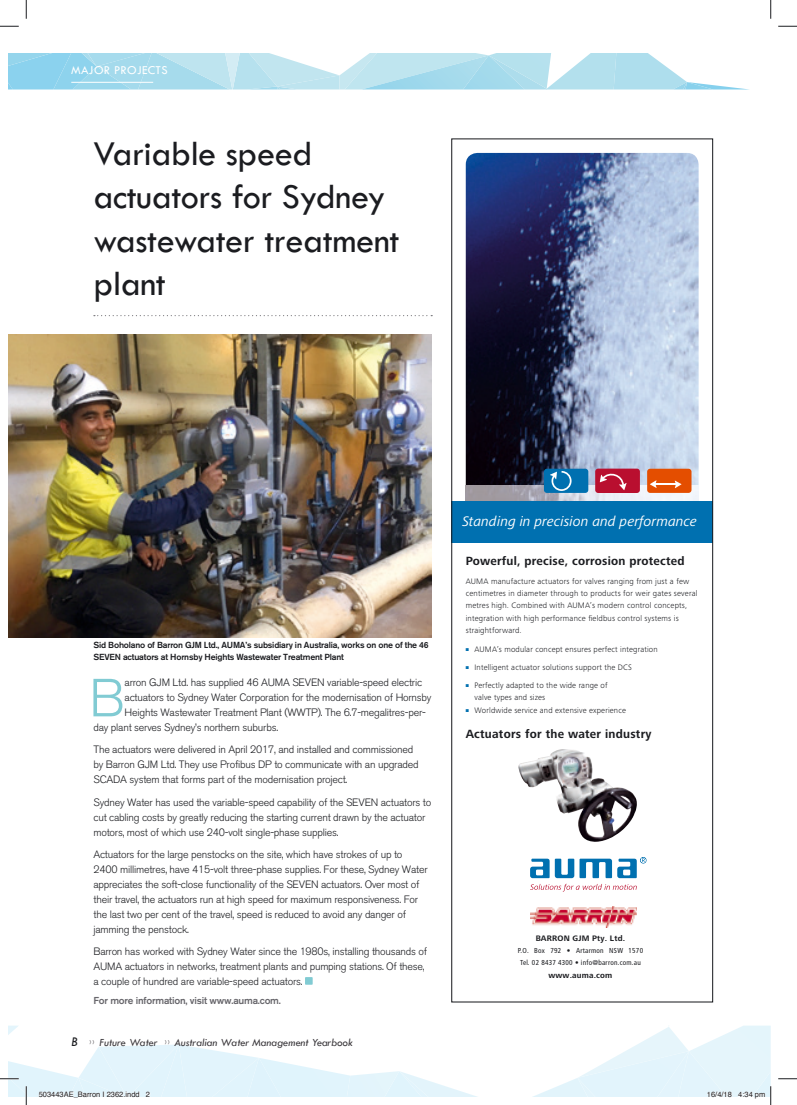
<style>
.page{position:relative;width:797px;height:1105px;background:#fff}
.page>*{position:absolute;margin:0;border:0;box-sizing:border-box;transform-origin:0 0}
._00_Drop_Cap{font:300 53.12px "Akzidenz Grotesk BE";color:#81cbd3}
._0_Main_Header{font:36.25px/43.5px "Tw Cen";letter-spacing:-.01em;color:#1b1c20}
.t1{font:italic 14.38px "Frutiger Next Pro";color:#fff}
.t2{font:12.5px "Tw Cen";letter-spacing:.02em;color:#fff}
.t3{font:700 12.38px "Frutiger Next Pro";letter-spacing:.02em;color:#1b1c20}
.t4{font:italic 11.25px "Tw Cen";color:#39363a}
._00_Body{font:300 10.62px/15px "Akzidenz Grotesk BE";letter-spacing:-.02em;color:#1b1c20}
._00_Drop_Cap-2{font:300 10.62px "Akzidenz Grotesk BE";letter-spacing:-.02em;color:#1b1c20}
._00_More_Info{font:500 10px "Akzidenz Grotesk BE";letter-spacing:-.02em;color:#68676c}
._00_Pic_Caption{font:500 8.75px/12.5px "Akzidenz Grotesk BE";letter-spacing:-.02em;color:#1b1c20}
.t5{font:300 8.25px/12.4px "Frutiger Next Pro";letter-spacing:.02em;color:#1b1c20}
.t6{font:700 8.25px "Frutiger Next Pro";letter-spacing:.02em;color:#1b1c20}
.t7{font:7.5px "Helvetica";color:#1b1c20}
.t8{font:condensed 7.12px/11.6px "Frutiger LT";letter-spacing:.035em;color:#1b1c20;text-align:center}
.s1{font-size:13.75px;color:#1b1c20}
.s2{font-family:"Komoda";font-style:normal}
.s3{color:#0070b0}
</style>
<div class="page">
<svg style="left:9px;top:53px;width:740px;height:37px"></svg>
<hr style="left:71px;top:82px;width:82px;height:1px;background:#fff">
<div style="left:305px;top:977px;width:8px;height:8px;background:#81cbd3"></div>
<svg style="left:94px;top:315px;width:338px;height:1px"></svg>
<img style="left:9px;top:335px;width:423px;height:302px">
<img style="left:466px;top:153px;width:232px;height:317px">
<div style="left:451px;top:502px;width:262px;height:41px;background:#0070b0"></div>
<img style="left:518px;top:749px;width:119px;height:93px">
<div style="left:544px;top:469px;width:44px;height:24px;background:#0070b0;border-radius:3px"></div>
<div style="left:595px;top:469px;width:45px;height:24px;background:#b90f2f;border-radius:3px"></div>
<div style="left:647px;top:469px;width:44px;height:24px;background:#e44e00;border-radius:3px"></div>
<svg style="left:453px;top:470px;width:258px;height:32px"></svg>
<hr style="left:654px;top:483px;width:24px;height:2px;background:#fff">
<svg style="left:530px;top:884px;width:106px;height:8px"></svg>
<svg style="left:530px;top:859px;width:19px;height:19px"></svg>
<svg style="left:555px;top:857px;width:91px;height:21px"></svg>
<img style="left:530px;top:906px;width:106px;height:21px">
<svg style="left:0;top:25px;width:19px;height:2px"></svg>
<svg style="left:778px;top:25px;width:19px;height:2px"></svg>
<svg style="left:778px;top:1078px;width:19px;height:1px"></svg>
<svg style="left:25px;top:0;width:2px;height:19px"></svg>
<svg style="left:770px;top:0;width:1px;height:19px"></svg>
<svg style="left:0;top:1025px;width:771px;height:80px"></svg>
<p class="t2" style="left:71px;top:63px;width:98px">MAJOR PROJECTS</p>
<p class="_0_Main_Header" style="left:93px;top:131px;width:307px">Variable speed actuators for Sydney wastewater treatment plant</p>
<p class="_00_Pic_Caption" style="left:93px;top:638px;width:337px">Sid Boholano of Barron GJM Ltd., AUMA’s subsidiary in Australia, works on one of the 46<br>SEVEN actuators at Hornsby Heights Wastewater Treatment Plant</p>
<p class="_00_Drop_Cap" style="left:89px;top:668px;width:37px">B</p>
<p class="_00_Drop_Cap-2" style="left:125px;top:677px;width:299px">arron GJM Ltd. has supplied 46 AUMA SEVEN variable-speed electric</p>
<p class="_00_Drop_Cap-2" style="left:125px;top:692px;width:308px">actuators to Sydney Water Corporation for the modernisation of Hornsby</p>
<p class="_00_Drop_Cap-2" style="left:125px;top:707px;width:303px">Heights Wastewater Treatment Plant (WWTP). The 6.7-megalitres-per-</p>
<p class="_00_Drop_Cap-2" style="left:93px;top:722px;width:186px">day plant serves Sydney’s northern suburbs.</p>
<p class="_00_Body" style="left:93px;top:742px;width:326px">The actuators were delivered in April 2017, and installed and commissioned by Barron GJM Ltd. They use Profibus DP to communicate with an upgraded<br>SCADA system that forms part of the modernisation project.</p>
<p class="_00_Body" style="left:93px;top:794px;width:339px">Sydney Water has used the variable-speed capability of the SEVEN actuators to cut cabling costs by greatly reducing the starting current drawn by the actuator motors, most of which use 240-volt single-phase supplies.</p>
<p class="_00_Body" style="left:93px;top:847px;width:336px">Actuators for the large penstocks on the site, which have strokes of up to 2400 millimetres, have 415-volt three-phase supplies. For these, Sydney Water appreciates the soft-close functionality of the SEVEN actuators. Over most of their travel, the actuators run at high speed for maximum responsiveness. For the last two per cent of the travel, speed is reduced to avoid any danger of jamming the penstock.</p>
<p class="_00_Body" style="left:93px;top:944px;width:335px">Barron has worked with Sydney Water since the 1980s, installing thousands of<br>AUMA actuators in networks, treatment plants and pumping stations. Of these, a couple of hundred are variable-speed actuators.</p>
<p class="_00_More_Info" style="left:93px;top:995px;width:189px">For more information, visit www.auma.com.</p>
<p class="t4" style="left:71px;top:1036px;width:283px"><span class="s1">B</span> <span class="s2">&gt;&gt;</span> Future Water <span class="s2">&gt;&gt;</span> Australian Water Management Yearbook</p>
<p class="t1" style="left:462px;top:513px;width:236px">Standing in precision and performance</p>
<p class="t3" style="left:466px;top:554px;width:220px">Powerful, precise, corrosion protected</p>
<p class="t5" style="left:466px;top:575px;width:233px">AUMA manufacture actuators for valves ranging from just a few centimetres in diameter through to products for weir gates several metres high. Combined with AUMA’s modern control concepts, integration with high performance fieldbus control systems is straightforward.</p>
<p class="t5" style="left:466px;top:643px;width:193px"><span class="s3">■</span> AUMA’s modular concept ensures perfect integration</p>
<p class="t5" style="left:466px;top:661px;width:168px"><span class="s3">■</span> Intelligent actuator solutions support the DCS</p>
<p class="t5" style="left:474px;top:680px;width:135px;line-height:11.2px;text-indent:-9px"><span class="s3">■</span> Perfectly adapted to the wide range of valve types and sizes</p>
<p class="t5" style="left:466px;top:704px;width:162px"><span class="s3">■</span> Worldwide service and extensive experience</p>
<p class="t3" style="left:466px;top:726px;width:187px">Actuators for the water industry</p>
<p class="t6" style="left:535px;top:934px;width:91px">BARRON GJM Pty. Ltd.</p>
<p class="t8" style="left:518px;top:945px;width:127px">P.O. Box 792 • Artarmon NSW 1570<br>Tel. 02 8437 4300 • info@barron.com.au</p>
<p class="t6" style="left:548px;top:971px;width:65px">www.auma.com</p>
<p class="t7" style="left:39px;top:1089px;width:113px">503443AE_Barron I 2362.indd 2</p>
<p class="t7" style="left:707px;top:1089px;width:60px">16/4/18 4:34 pm</p>
</div>
